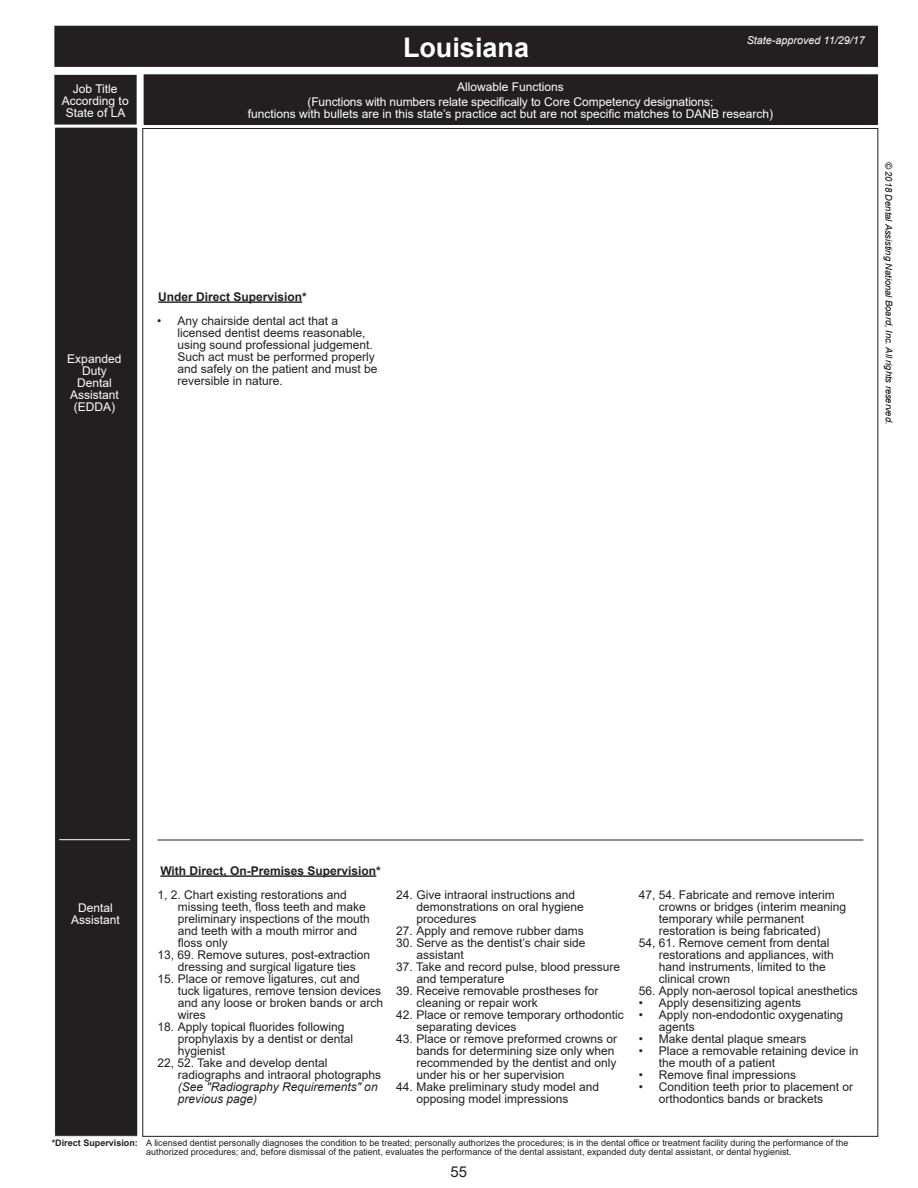
<style>
.page{position:relative;width:918px;height:1188px;background:#fff}
.page>*{position:absolute;margin:0;border:0;box-sizing:border-box;transform-origin:0 0}
.t1{font:700 27px "Arial";color:#fff}
.t2{font:15px "Arial";color:#231f20}
.t3{font:12px/12px "Arial";color:#231f20}
.t4{font:12px/12px "Arial";color:#fff;text-align:center}
.t5{font:700 12px "Arial";color:#231f20}
.t6{font:italic 12px "Arial";color:#231f20}
.t7{font:italic 10.8px "Arial";color:#fff}
.t8{font:italic 9.3px "Arial";color:#040503}
.t9{font:9px/9px "Arial";color:#231f20}
.s1{font-weight:700}
</style>
<div class="page">
<div style="left:55px;top:127px;width:83px;height:1009px;background:#231f20"></div>
<div style="left:54px;top:127px;width:84px;height:1010px;border:1px solid #fff"></div>
<div style="left:55px;top:26px;width:822px;height:40px;background:#231f20"></div>
<div style="left:54px;top:26px;width:824px;height:41px;border:2px solid #231f20"></div>
<div style="left:144px;top:75px;width:733px;height:49px;background:#231f20"></div>
<div style="left:144px;top:74px;width:734px;height:51px;border:2px solid #231f20"></div>
<div style="left:55px;top:76px;width:81px;height:48px;background:#231f20"></div>
<div style="left:54px;top:75px;width:83px;height:50px;border:2px solid #231f20"></div>
<hr style="left:158px;top:302px;width:144px;height:1px;background:#040503">
<hr style="left:160px;top:875px;width:216px;height:2px;background:#040503">
<hr style="left:158px;top:840px;width:705px;height:1px;background:#231f20">
<hr style="left:59px;top:839px;width:71px;height:1px;background:#fff">
<p class="t1" style="left:403px;top:28px;width:128px">Louisiana</p>
<p class="t7" style="left:747px;top:33px;width:120px">State-approved 11/29/17</p>
<p class="t4" style="left:73px;top:83px;width:46px">Job Title</p>
<p class="t4" style="left:457px;top:81px;width:108px">Allowable Functions</p>
<p class="t4" style="left:62px;top:95px;width:68px">According to<br>State of LA</p>
<p class="t4" style="left:248px;top:96px;width:527px">(Functions with numbers relate specifically to Core Competency designations;<br>functions with bullets are in this state’s practice act but are not specific matches to DANB research)</p>
<p class="t4" style="left:67px;top:353px;width:56px">Expanded<br>Duty<br>Dental<br>Assistant (EDDA)</p>
<p class="t5" style="left:158px;top:288px;width:150px">Under Direct Supervision*</p>
<p class="t3" style="left:177px;top:314px;width:202px;text-indent:-20px">• Any chairside dental act that a licensed dentist deems reasonable, using sound professional judgement.<br>Such act must be performed properly and safely on the patient and must be reversible in nature.</p>
<p class="t8" style="left:895px;top:162px;width:264px;rotate:90deg">© 2018 Dental Assisting National Board, Inc. All rights reserved.</p>
<p class="t4" style="left:71px;top:901px;width:50px">Dental<br>Assistant</p>
<p class="t5" style="left:160px;top:862px;width:222px">With Direct, On-Premises Supervision*</p>
<p class="t3" style="left:158px;top:889px;width:191px">1, 2. Chart existing restorations and</p>
<p class="t3" style="left:178px;top:901px;width:190px">missing teeth, floss teeth and make</p>
<p class="t3" style="left:178px;top:913px;width:194px">preliminary inspections of the mouth</p>
<p class="t3" style="left:178px;top:925px;width:181px">and teeth with a mouth mirror and</p>
<p class="t3" style="left:178px;top:937px;width:52px">floss only</p>
<p class="t3" style="left:158px;top:949px;width:214px">13, 69. Remove sutures, post-extraction</p>
<p class="t3" style="left:178px;top:961px;width:180px">dressing and surgical ligature ties</p>
<p class="t3" style="left:178px;top:973px;width:207px;text-indent:-20px">15. Place or remove ligatures, cut and tuck ligatures, remove tension devices and any loose or broken bands or arch wires</p>
<p class="t3" style="left:158px;top:1021px;width:188px">18. Apply topical fluorides following</p>
<p class="t3" style="left:178px;top:1033px;width:177px">prophylaxis by a dentist or dental</p>
<p class="t3" style="left:178px;top:1045px;width:49px">hygienist</p>
<p class="t3" style="left:158px;top:1057px;width:171px">22, 52. Take and develop dental</p>
<p class="t3" style="left:178px;top:1069px;width:205px">radiographs and intraoral photographs</p>
<p class="t6" style="left:178px;top:1079px;width:201px">(See "Radiography Requirements" on</p>
<p class="t6" style="left:178px;top:1091px;width:81px">previous page)</p>
<p class="t3" style="left:416px;top:889px;width:169px;text-indent:-20px">24. Give intraoral instructions and demonstrations on oral hygiene procedures</p>
<p class="t3" style="left:396px;top:925px;width:189px">27. Apply and remove rubber dams</p>
<p class="t3" style="left:416px;top:937px;width:171px;text-indent:-20px">30. Serve as the dentist’s chair side assistant</p>
<p class="t3" style="left:416px;top:961px;width:205px;text-indent:-20px">37. Take and record pulse, blood pressure and temperature</p>
<p class="t3" style="left:416px;top:985px;width:184px;text-indent:-20px">39. Receive removable prostheses for cleaning or repair work</p>
<p class="t3" style="left:416px;top:1009px;width:209px;text-indent:-20px">42. Place or remove temporary orthodontic separating devices</p>
<p class="t3" style="left:416px;top:1033px;width:202px;text-indent:-20px">43. Place or remove preformed crowns or bands for determining size only when recommended by the dentist and only under his or her supervision</p>
<p class="t3" style="left:416px;top:1081px;width:184px;text-indent:-20px">44. Make preliminary study model and opposing model impressions</p>
<p class="t3" style="left:639px;top:889px;width:198px">47, 54. Fabricate and remove interim</p>
<p class="t3" style="left:659px;top:901px;width:189px">crowns or bridges (interim meaning</p>
<p class="t3" style="left:659px;top:913px;width:147px">temporary while permanent</p>
<p class="t3" style="left:659px;top:925px;width:163px">restoration is being fabricated)</p>
<p class="t3" style="left:639px;top:937px;width:192px">54, 61. Remove cement from dental</p>
<p class="t3" style="left:659px;top:949px;width:176px">restorations and appliances, with</p>
<p class="t3" style="left:659px;top:961px;width:168px">hand instruments, limited to the</p>
<p class="t3" style="left:659px;top:973px;width:73px">clinical crown</p>
<p class="t3" style="left:639px;top:985px;width:220px">56. Apply non-aerosol topical anesthetics</p>
<p class="t3" style="left:639px;top:997px;width:164px">• Apply desensitizing agents</p>
<p class="t3" style="left:659px;top:1009px;width:186px;text-indent:-20px">• Apply non-endodontic oxygenating agents</p>
<p class="t3" style="left:639px;top:1033px;width:169px">• Make dental plaque smears</p>
<p class="t3" style="left:659px;top:1045px;width:201px;text-indent:-20px">• Place a removable retaining device in the mouth of a patient</p>
<p class="t3" style="left:639px;top:1069px;width:159px">• Remove final impressions</p>
<p class="t3" style="left:659px;top:1081px;width:196px;text-indent:-20px">• Condition teeth prior to placement or orthodontics bands or brackets</p>
<p class="t9" style="left:146px;top:1139px;width:704px;text-indent:-95px"><span class="s1">*Direct Supervision:</span> A licensed dentist personally diagnoses the condition to be treated; personally authorizes the procedures; is in the dental office or treatment facility during the performance of the authorized procedures; and, before dismissal of the patient, evaluates the performance of the dental assistant, expanded duty dental assistant, or dental hygienist.</p>
<p class="t2" style="left:451px;top:1162px;width:18px">55</p>
</div>
